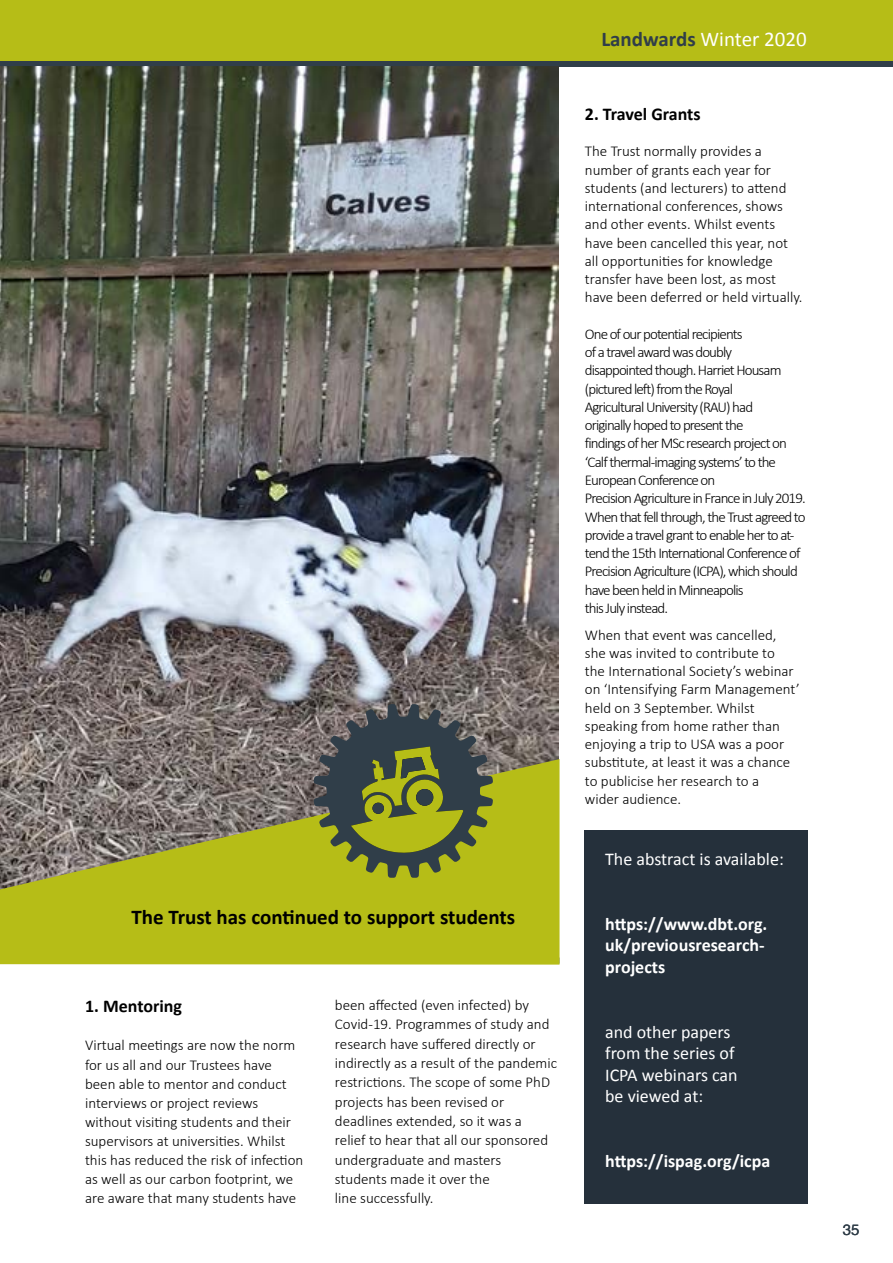
<style>
.page{position:relative;width:893px;height:1263px;background:#fff}
.page>*{position:absolute;margin:0;border:0;box-sizing:border-box;transform-origin:0 0}
.t1{font:700 21px "Calibri";color:#000}
.t2{font:21px "Calibri";color:#fff}
.t3{font:18px/21.6px "Calibri";color:#fff}
.t4{font:700 18px/21.6px "Calibri";color:#fff}
.t5{font:700 18px "Calibri";color:#000}
.t6{font:300 15px/18.3px "Calibri";color:#000}
.t7{font:300 15px/18.3px "Calibri";letter-spacing:-.06em;color:#000}
.t8{font:15px "Helvetica";color:#303e49}
.s1{font-weight:700;color:#303e49}
</style>
<div class="page">
<div style="left:0;top:43px;width:893px;height:24px;background:#303e49"></div>
<div style="left:0;top:0;width:893px;height:61px;background:#b6bd17"></div>
<img style="left:0;top:67px;width:559px;height:692px">
<div style="left:584px;top:830px;width:224px;height:373px;background:#25303b"></div>
<svg style="left:0;top:759px;width:559px;height:205px;background:#a3a534"></svg>
<svg style="left:314px;top:704px;width:179px;height:174px;background:#6a723d"></svg>
<h1 class="t1" style="left:131px;top:903px;width:385px">The Trust has continued to support students</h1>
<p class="t5" style="left:85px;top:995px;width:99px">1. Mentoring</p>
<p class="t6" style="left:85px;top:1035px;width:220px;line-height:19.2px">Virtual meetings are now the norm for us all and our Trustees have been able to mentor and conduct interviews or project reviews without visiting students and their supervisors at universities. Whilst this has reduced the risk of infection as well as our carbon footprint, we are aware that many students have</p>
<p class="t6" style="left:335px;top:994px;width:224px;line-height:19.4px">been affected (even infected) by<br>Covid-19. Programmes of study and research have suffered directly or indirectly as a result of the pandemic restrictions. The scope of some PhD projects has been revised or deadlines extended, so it was a<br>relief to hear that all our sponsored undergraduate and masters<br>students made it over the<br>line successfully.</p>
<h1 class="t2" style="left:601px;top:26px;width:207px"><span class="s1">Landwards</span> Winter 2020</h1>
<p class="t5" style="left:585px;top:102px;width:117px">2. Travel Grants</p>
<p class="t6" style="left:585px;top:141px;width:219px">The Trust normally provides a number of grants each year for students (and lecturers) to attend international conferences, shows and other events. Whilst events have been cancelled this year, not all opportunities for knowledge transfer have been lost, as most have been deferred or held virtually.</p>
<p class="t7" style="left:585px;top:324px;width:222px">One of our potential recipients<br>of a travel award was doubly<br>disappointed though. Harriet Housam (pictured left) from the Royal<br>Agricultural University (RAU) had<br>originally hoped to present the<br>findings of her MSc research project on ‘Calf thermal-imaging systems’ to the European Conference on<br>Precision Agriculture in France in July 2019.<br>When that fell through, the Trust agreed to provide a travel grant to enable her to at&shy;tend the 15th International Conference of Precision Agriculture (ICPA), which should have been held in Minneapolis<br>this July instead.</p>
<p class="t6" style="left:585px;top:625px;width:216px">When that event was cancelled, she was invited to contribute to<br>the International Society’s webinar on ‘Intensifying Farm Management’ held on 3 September. Whilst speaking from home rather than enjoying a trip to USA was a poor substitute, at least it was a chance to publicise her research to a<br>wider audience.</p>
<p class="t3" style="left:605px;top:848px;width:180px">The abstract is available:</p>
<p class="t4" style="left:605px;top:913px;width:164px">https://www.dbt.org. uk/previousresearch&shy;projects</p>
<p class="t3" style="left:605px;top:1021px;width:134px">and other papers from the series of<br>ICPA webinars can be viewed at:</p>
<p class="t4" style="left:605px;top:1150px;width:167px">https://ispag.org/icpa</p>
<p class="t8" style="left:843px;top:1218px;width:18px">35</p>
</div>
